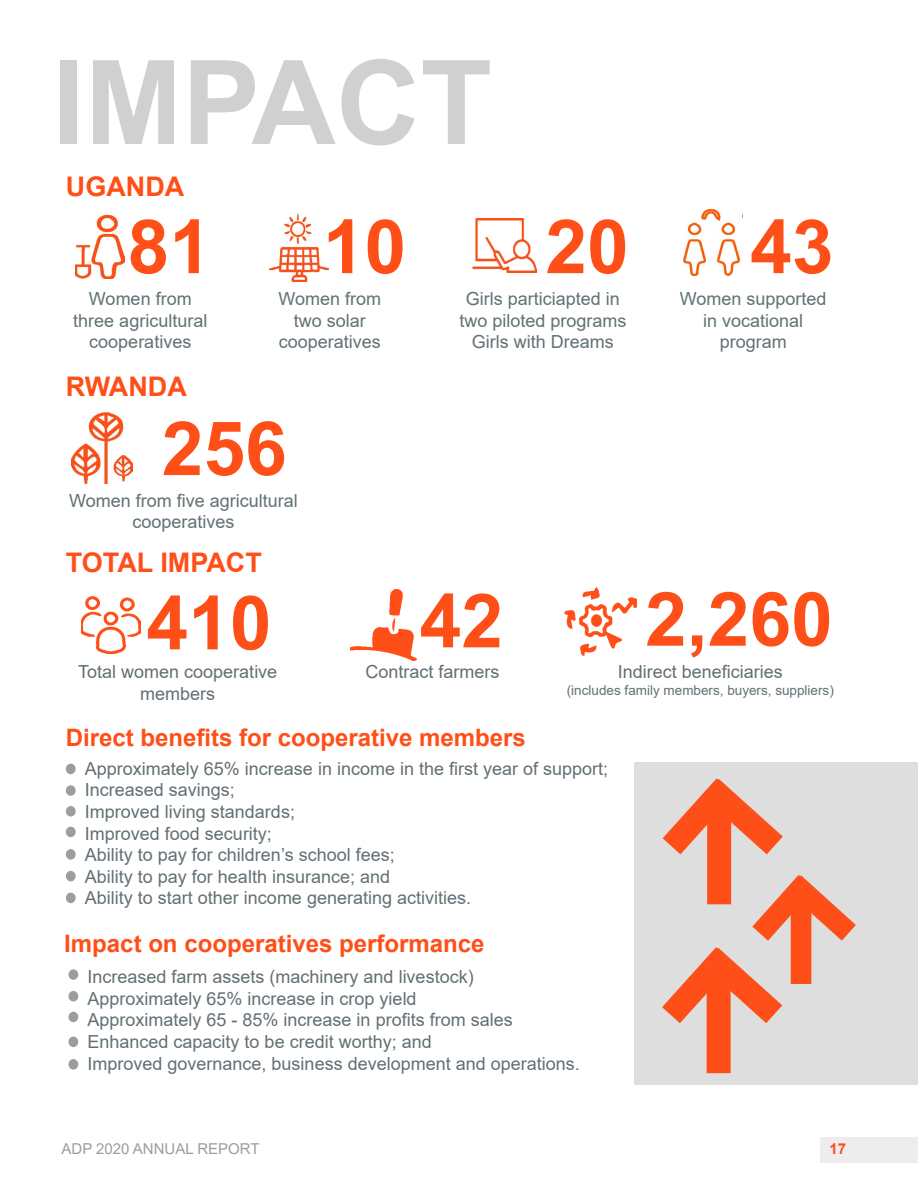
<style>
.page{position:relative;width:918px;height:1188px;background:#fff}
.page>*{position:absolute;margin:0;border:0;box-sizing:border-box;transform-origin:0 0}
.t1{font:700 117px "Arial";color:#d0d0d0}
.t2{font:700 75px "Arial";color:#ff4f18}
.t3{font:700 27px "Arial";color:#ff4f18}
.t4{font:700 24px "Arial";color:#ff4f18}
.t5{font:18px/21.6px "Arial";color:#626f75}
.t6{font:18px/21.6px "Arial";color:#617174;text-align:center}
.t7{font:15px "Arial";color:#9d9d9c}
.t8{font:700 15px "Arial";color:#ff4f18}
.t9{font:13.5px "Arial";color:#626f75}
</style>
<div class="page">
<div style="left:634px;top:762px;width:284px;height:323px;background:#dedede"></div>
<div style="left:67px;top:764px;width:8px;height:9px;background:#9d9d9c;border-radius:50%"></div>
<div style="left:66px;top:764px;width:10px;height:10px;border:2px solid #9d9d9c;border-radius:50%"></div>
<div style="left:67px;top:786px;width:8px;height:9px;background:#9d9d9c;border-radius:50%"></div>
<div style="left:66px;top:785px;width:10px;height:11px;border:2px solid #9d9d9c;border-radius:50%"></div>
<div style="left:67px;top:807px;width:8px;height:9px;background:#9d9d9c;border-radius:50%"></div>
<div style="left:66px;top:806px;width:10px;height:11px;border:2px solid #9d9d9c;border-radius:50%"></div>
<div style="left:67px;top:827px;width:8px;height:9px;background:#9d9d9c;border-radius:50%"></div>
<div style="left:66px;top:827px;width:10px;height:10px;border:2px solid #9d9d9c;border-radius:50%"></div>
<div style="left:67px;top:850px;width:8px;height:9px;background:#9d9d9c;border-radius:50%"></div>
<div style="left:66px;top:849px;width:10px;height:11px;border:2px solid #9d9d9c;border-radius:50%"></div>
<div style="left:67px;top:872px;width:8px;height:9px;background:#9d9d9c;border-radius:50%"></div>
<div style="left:66px;top:871px;width:10px;height:10px;border:2px solid #9d9d9c;border-radius:50%"></div>
<div style="left:67px;top:893px;width:8px;height:9px;background:#9d9d9c;border-radius:50%"></div>
<div style="left:66px;top:893px;width:10px;height:10px;border:2px solid #9d9d9c;border-radius:50%"></div>
<div style="left:69px;top:970px;width:9px;height:9px;background:#9d9d9c;border-radius:50%"></div>
<div style="left:69px;top:969px;width:9px;height:11px;border:2px solid #9d9d9c;border-radius:50%"></div>
<div style="left:69px;top:992px;width:9px;height:9px;background:#9d9d9c;border-radius:50%"></div>
<div style="left:69px;top:991px;width:9px;height:10px;border:2px solid #9d9d9c;border-radius:50%"></div>
<div style="left:69px;top:1012px;width:9px;height:9px;background:#9d9d9c;border-radius:50%"></div>
<div style="left:69px;top:1012px;width:9px;height:10px;border:2px solid #9d9d9c;border-radius:50%"></div>
<div style="left:69px;top:1037px;width:9px;height:9px;background:#9d9d9c;border-radius:50%"></div>
<div style="left:69px;top:1037px;width:9px;height:10px;border:2px solid #9d9d9c;border-radius:50%"></div>
<div style="left:69px;top:1060px;width:9px;height:9px;background:#9d9d9c;border-radius:50%"></div>
<div style="left:69px;top:1059px;width:9px;height:11px;border:2px solid #9d9d9c;border-radius:50%"></div>
<div style="left:707px;top:976px;width:24px;height:97px;background:#ff4f18"></div>
<div style="left:820px;top:1137px;width:98px;height:25px;background:#ededed"></div>
<svg style="left:662px;top:778px;width:121px;height:80px"></svg>
<div style="left:707px;top:807px;width:24px;height:97px;background:#ff4f18"></div>
<svg style="left:662px;top:872px;width:194px;height:154px"></svg>
<div style="left:791px;top:900px;width:20px;height:84px;background:#ff4f18"></div>
<img style="left:75px;top:215px;width:50px;height:64px">
<img style="left:270px;top:214px;width:59px;height:67px">
<img style="left:684px;top:209px;width:57px;height:66px">
<img style="left:473px;top:218px;width:64px;height:55px">
<img style="left:350px;top:590px;width:67px;height:70px">
<img style="left:72px;top:412px;width:60px;height:71px">
<img style="left:81px;top:597px;width:59px;height:57px">
<img style="left:565px;top:588px;width:72px;height:67px">
<h1 class="t1" style="left:52px;top:20px;width:441px">IMPACT</h1>
<h3 class="t3" style="left:66px;top:168px;width:120px">UGANDA</h3>
<h2 class="t2" style="left:128px;top:194px;width:85px">81</h2>
<p class="t6" style="left:73px;top:288px;width:136px">Women from three agricultural cooperatives</p>
<p class="t6" style="left:278px;top:288px;width:104px">Women from two solar cooperatives</p>
<p class="t6" style="left:459px;top:288px;width:169px">Girls particiapted in two piloted programs<br>Girls with Dreams</p>
<h2 class="t2" style="left:323px;top:194px;width:85px">10</h2>
<h2 class="t2" style="left:545px;top:194px;width:85px">20</h2>
<h3 class="t3" style="left:66px;top:368px;width:122px">RWANDA</h3>
<h2 class="t2" style="left:162px;top:396px;width:127px">256</h2>
<p class="t6" style="left:69px;top:489px;width:230px">Women from five agricultural cooperatives</p>
<h3 class="t3" style="left:66px;top:544px;width:197px">TOTAL IMPACT</h3>
<h2 class="t2" style="left:750px;top:194px;width:85px">43</h2>
<p class="t6" style="left:680px;top:288px;width:148px">Women supported in vocational program</p>
<h2 class="t2" style="left:147px;top:570px;width:127px">410</h2>
<p class="t5" style="left:78px;top:661px;width:201px;text-align:center">Total women cooperative members</p>
<h2 class="t2" style="left:420px;top:568px;width:85px">42</h2>
<p class="t5" style="left:365px;top:661px;width:136px">Contract farmers</p>
<h2 class="t2" style="left:645px;top:566px;width:189px">2,260</h2>
<p class="t5" style="left:618px;top:661px;width:167px">Indirect beneficiaries</p>
<p class="t9" style="left:567px;top:681px;width:269px">(includes family members, buyers, suppliers)</p>
<h3 class="t4" style="left:66px;top:720px;width:462px">Direct benefits for cooperative members</h3>
<p class="t5" style="left:85px;top:758px;width:525px">Approximately 65% increase in income in the first year of support; Increased savings;<br>Improved living standards;<br>Improved food security;<br>Ability to pay for children’s school fees;<br>Ability to pay for health insurance; and<br>Ability to start other income generating activities.</p>
<h3 class="t4" style="left:64px;top:927px;width:422px">Impact on cooperatives performance</h3>
<p class="t5" style="left:88px;top:966px;width:494px">Increased farm assets (machinery and livestock)<br>Approximately 65% increase in crop yield<br>Approximately 65 - 85% increase in profits from sales Enhanced capacity to be credit worthy; and<br>Improved governance, business development and operations.</p>
<p class="t7" style="left:62px;top:1138px;width:200px">ADP 2020 ANNUAL REPORT</p>
<p class="t8" style="left:829px;top:1138px;width:18px">17</p>
</div>
